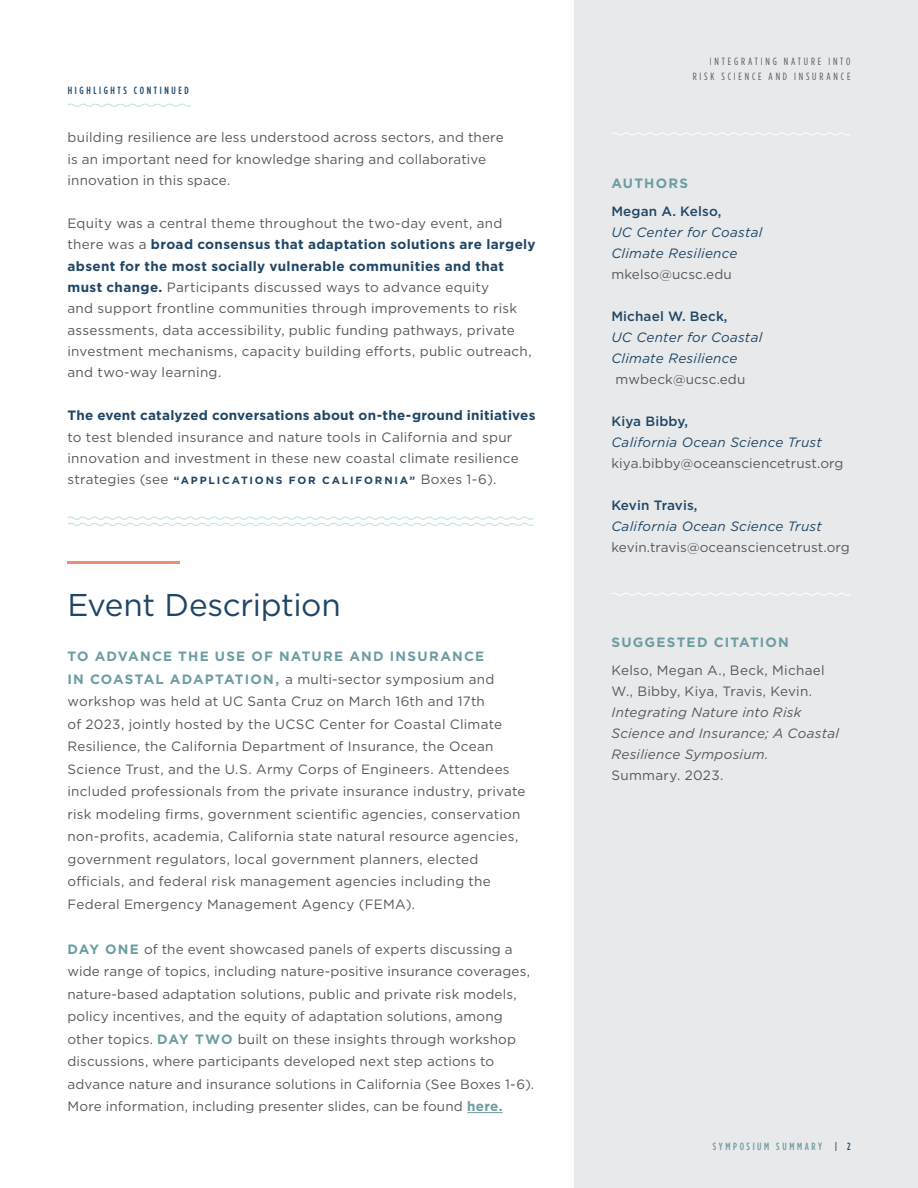
<style>
.page{position:relative;width:918px;height:1188px;background:#fff}
.page>*{position:absolute;margin:0;border:0;box-sizing:border-box;transform-origin:0 0}
.t1{font:31.5px "Gotham";letter-spacing:-.01em;color:#1f4666}
.t2{font:13.5px/22.5px "Gotham";letter-spacing:.015em;color:#57585a}
.t3{font:italic 13.5px/21px "Gotham";letter-spacing:.02em;color:#1f4666}
.t4{font:italic 13.5px/21px "Gotham";letter-spacing:.02em;color:#57585a}
.t5{font:700 13.5px "Gotham";letter-spacing:.015em;color:#1f4666}
.t6{font:500 13.5px "Gotham";letter-spacing:.01em;color:#1f4666}
.t7{font:700 13.5px "Gotham";letter-spacing:.09em;color:#6c9da2}
.t8{font:500 13.5px "Gotham";letter-spacing:-.01em;color:#1f4666}
.t9{font:700 10.5px "Gotham";letter-spacing:.175em;color:#1f4666}
.t10{font:10.5px/15px "Gotham Condensed";letter-spacing:.265em;color:#57585a;text-align:right}
.t11{font:500 10.5px "Gotham Condensed";letter-spacing:.25em;color:#1f4666}
.t12{font:500 10.5px "Gotham Condensed";letter-spacing:.25em;color:#6c9da2}
.s1{font-weight:700;color:#1f4666}
.s2{font-weight:400;font-size:13.5px;color:#57585a}
.s3{font-weight:700;color:#6c9da2}
.s4{font-size:12.75px}
.s5{color:#1f4666}
</style>
<div class="page">
<div style="left:575px;top:0;width:343px;height:1188px;background:#e8e9ea"></div>
<hr style="left:68px;top:561px;width:112px;height:2px;background:#f48a72">
<hr style="left:467px;top:1112px;width:36px;height:1px;background:#6c9da2">
<svg style="left:68px;top:103px;width:124px;height:4px"></svg>
<svg style="left:67px;top:516px;width:467px;height:10px"></svg>
<svg style="left:611px;top:132px;width:240px;height:4px"></svg>
<svg style="left:612px;top:593px;width:239px;height:3px"></svg>
<p class="t11" style="left:68px;top:84px;width:123px">HIGHLIGHTS CONTINUED</p>
<p class="t2" style="left:68px;top:127px;width:438px;line-height:21.3px">building resilience are less understood across sectors, and there is an important need for knowledge sharing and collaborative innovation in this space.</p>
<p class="t2" style="left:68px;top:212px;width:470px;line-height:21.3px">Equity was a central theme throughout the two-day event, and there was a <span class="s1">broad consensus that adaptation solutions are largely absent for the most socially vulnerable communities and that must change.</span> Participants discussed ways to advance equity<br>and support frontline communities through improvements to risk assessments, data accessibility, public funding pathways, private investment mechanisms, capacity building eforts, public outreach, and two-way learning.</p>
<h5 class="t5" style="left:68px;top:406px;width:469px">The event catalyzed conversations about on-the-ground initiatives</h5>
<p class="t2" style="left:68px;top:426px;width:453px;line-height:21.3px">to test blended insurance and nature tools in California and spur innovation and investment in these new coastal climate resilience</p>
<p class="t9" style="left:68px;top:474px;width:430px"><span class="s2">strategies (see</span> “APPLICATIONS FOR CALIFORNIA” <span class="s2">Boxes 1-6).</span></p>
<h1 class="t1" style="left:68px;top:585px;width:275px">Event Description</h1>
<p class="t2" style="left:68px;top:645px;width:460px"><span class="s3">TO ADVANCE THE USE OF NATURE AND INSURANCE<br>IN COASTAL ADAPTATION,</span> a multi-sector symposium and workshop was held at UC Santa Cruz on March 16th and 17th<br>of 2023, jointly hosted by the UCSC Center for Coastal Climate Resilience, the California Department of Insurance, the Ocean Science Trust, and the U.S. Army Corps of Engineers. Attendees included professionals from the private insurance industry, private risk modeling frms, government scientifc agencies, conservation non-profts, academia, California state natural resource agencies, government regulators, local government planners, elected ofcials, and federal risk management agencies including the Federal Emergency Management Agency (FEMA).</p>
<p class="t2" style="left:68px;top:937px;width:468px"><span class="s3">DAY ONE</span> of the event showcased panels of experts discussing a wide range of topics, including nature-positive insurance coverages, nature-based adaptation solutions, public and private risk models, policy incentives, and the equity of adaptation solutions, among other topics. <span class="s3">DAY TWO</span> built on these insights through workshop discussions, where participants developed next step actions to advance nature and insurance solutions in California (See Boxes 1-6).<br>More information, including presenter slides, can be found <span class="s3">here.</span></p>
<p class="t10" style="left:693px;top:53px;width:159px">INTEGRATING NATURE INTO<br>RISK SCIENCE AND INSURANCE</p>
<h5 class="t7" style="left:611px;top:174px;width:78px">AUTHORS</h5>
<p class="t6" style="left:611px;top:202px;width:111px">Megan A. Kelso,</p>
<p class="t3" style="left:611px;top:221px;width:152px">UC Center for Coastal<br>Climate Resilience</p>
<p class="t2" style="left:611px;top:262px;width:122px">mkelso<span class="s4">@</span>ucsc.edu</p>
<p class="t6" style="left:611px;top:307px;width:118px">Michael W. Beck,</p>
<p class="t3" style="left:611px;top:326px;width:152px">UC Center for Coastal<br>Climate Resilience</p>
<p class="t2" style="left:616px;top:367px;width:131px">mwbeck<span class="s4">@</span>ucsc.edu</p>
<p class="t6" style="left:611px;top:412px;width:78px">Kiya Bibby,</p>
<p class="t3" style="left:611px;top:431px;width:212px">California Ocean Science Trust</p>
<p class="t2" style="left:611px;top:451px;width:234px">kiya.bibby<span class="s4">@</span>oceansciencetrust.org</p>
<p class="t8" style="left:611px;top:496px;width:88px">Kevin Travis,</p>
<p class="t3" style="left:611px;top:515px;width:212px">California Ocean Science Trust</p>
<p class="t2" style="left:611px;top:535px;width:240px">kevin.travis<span class="s4">@</span>oceansciencetrust.org</p>
<h5 class="t7" style="left:611px;top:633px;width:179px">SUGGESTED CITATION</h5>
<p class="t2" style="left:611px;top:659px;width:215px;line-height:21px">Kelso, Megan A., Beck, Michael<br>W., Bibby, Kiya, Travis, Kevin.</p>
<p class="t4" style="left:611px;top:701px;width:229px">Integrating Nature into Risk<br>Science and Insurance; A Coastal<br>Resilience Symposium.</p>
<p class="t2" style="left:611px;top:764px;width:114px">Summary. 2023.</p>
<p class="t12" style="left:713px;top:1140px;width:139px">SYMPOSIUM SUMMARY <span class="s5">| 2</span></p>
</div>
